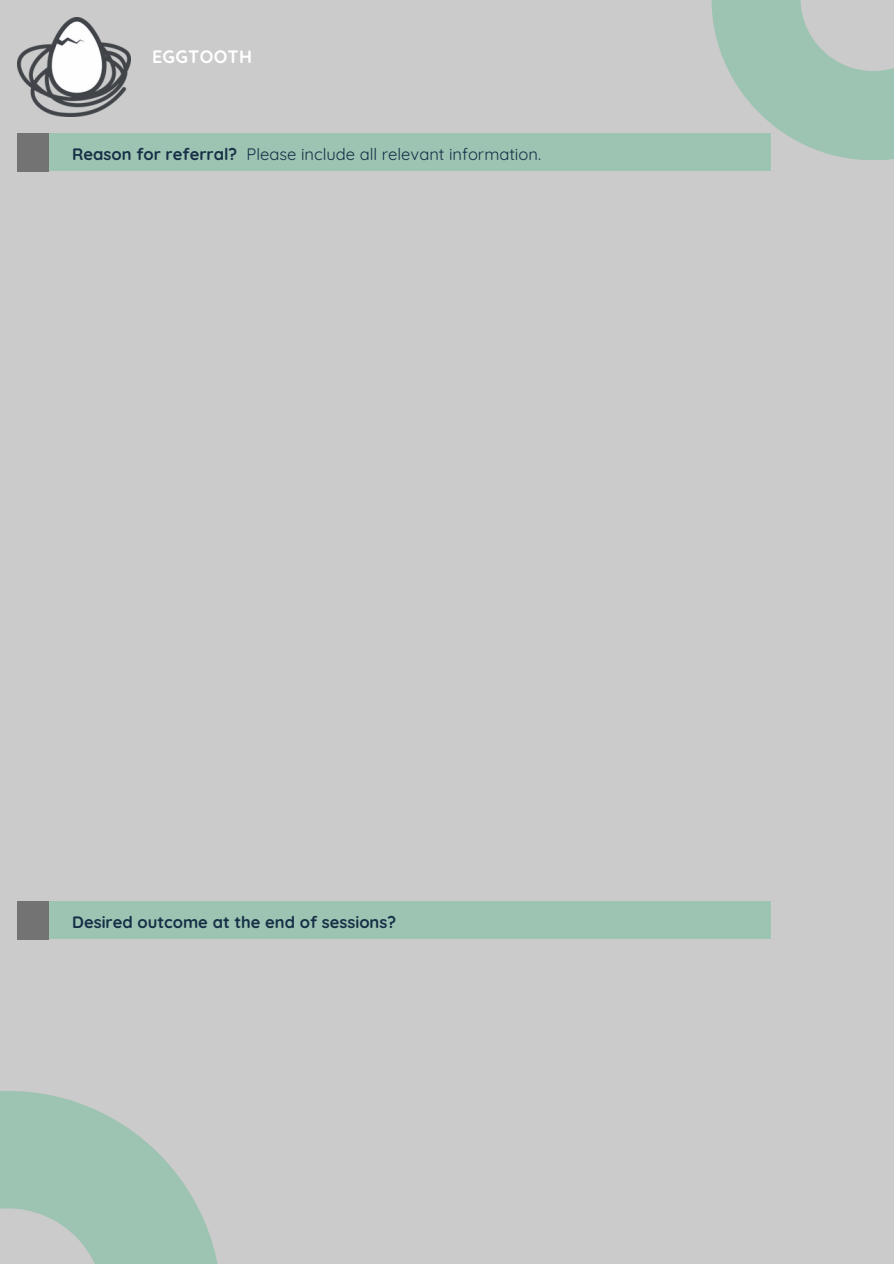
<style>
.page{position:relative;width:894px;height:1264px;background:#fff}
.page>*{position:absolute;margin:0;border:0;box-sizing:border-box;transform-origin:0 0}
.t1{font:700 18px "Quicksand";letter-spacing:.015em;color:#fff}
.t2{font:16.5px "Quicksand";color:#162f46}
.t3{font:700 16.5px "Quicksand";color:#162f46}
.s1{font-weight:700}
</style>
<div class="page">
<div style="left:0;top:0;width:893px;height:1263px;background:#cbcbcb"></div>
<div style="left:17px;top:133px;width:753px;height:38px;background:#9dc4b2"></div>
<div style="left:17px;top:133px;width:32px;height:39px;background:#737373"></div>
<img style="left:17px;top:18px;width:114px;height:99px">
<svg style="left:711px;top:0;width:182px;height:160px;fill:#9dc4b2"></svg>
<svg style="left:0;top:1091px;width:217px;height:172px;fill:#9dc4b2"></svg>
<div style="left:17px;top:901px;width:753px;height:38px;background:#9dc4b2"></div>
<div style="left:17px;top:901px;width:32px;height:38px;background:#737373"></div>
<p class="t1" style="left:152px;top:45px;width:102px">EGGTOOTH</p>
<p class="t2" style="left:72px;top:144px;width:470px"><span class="s1">Reason for referral?</span> Please include all relevant information.</p>
<h2 class="t3" style="left:72px;top:911px;width:325px">Desired outcome at the end of sessions?</h2>
</div>
